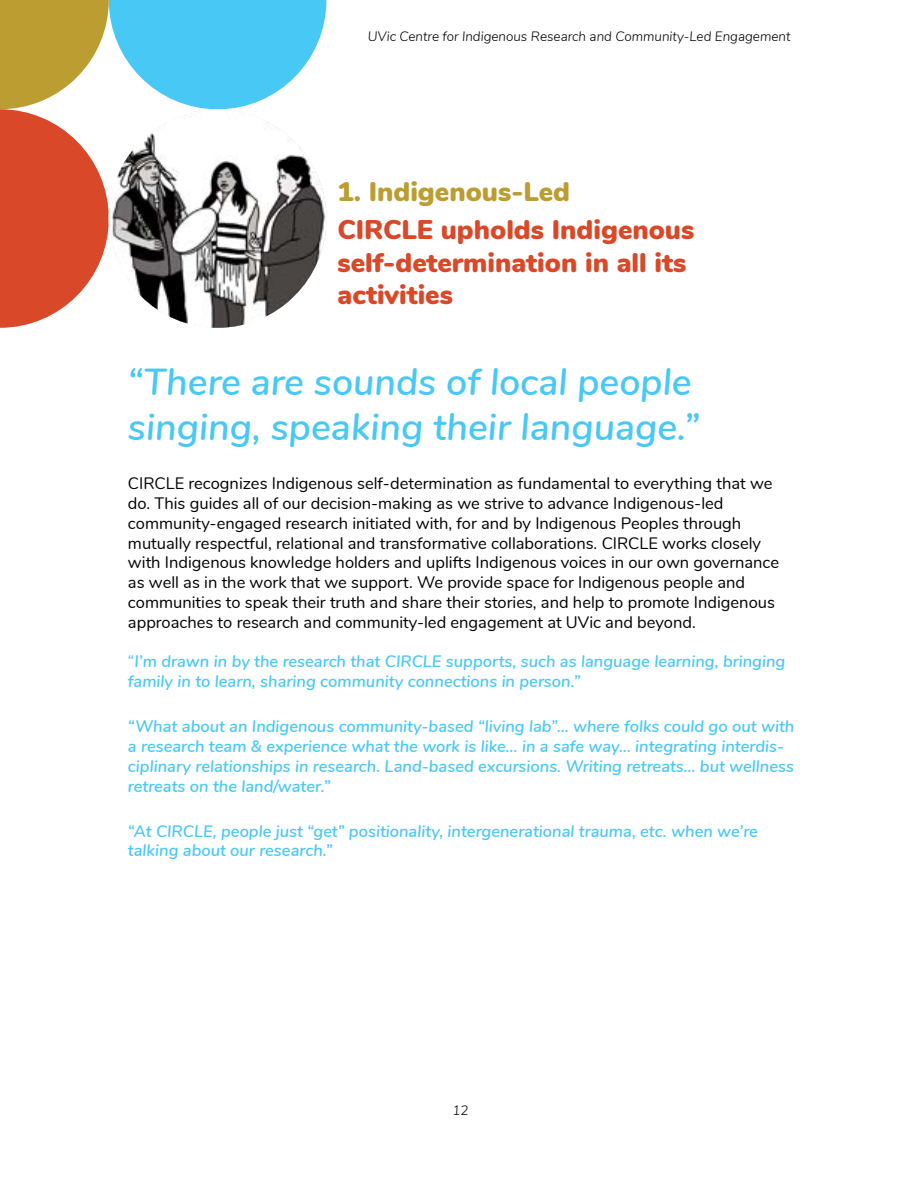
<style>
.page{position:relative;width:918px;height:1188px;background:#fff}
.page>*{position:absolute;margin:0;border:0;box-sizing:border-box;transform-origin:0 0}
.t1{font:italic 600 37.5px/45px "Nunito";color:#48c8f5}
.t2{font:900 27px/32.4px "Nunito";color:#d94828}
.t3{font:900 27px "Nunito";color:#bc9d31}
.t4{font:16.5px/19.8px "Nunito";color:#000}
.t5{font:italic 600 16.5px/19.8px "Nunito";color:#48c8f5}
.t6{font:italic 300 13.5px "Nunito";color:#000}
.s1{font-weight:400;font-style:normal}
</style>
<div class="page">
<svg style="left:0;top:0;width:326px;height:328px"></svg>
<img style="left:109px;top:109px;width:217px;height:219px">
<svg style="left:109px;top:109px;width:217px;height:219px"></svg>
<p class="t6" style="left:368px;top:26px;width:424px">UVic Centre for Indigenous Research and Community-Led Engagement</p>
<h2 class="t3" style="left:338px;top:171px;width:234px">1. Indigenous-Led</h2>
<h2 class="t2" style="left:338px;top:212px;width:358px">CIRCLE upholds Indigenous self-determination in all its activities</h2>
<h1 class="t1" style="left:128px;top:357px;width:573px">“There are sounds of local people singing, speaking their language.”</h1>
<p class="t4" style="left:128px;top:473px;width:653px">CIRCLE recognizes Indigenous self-determination as fundamental to everything that we do. This guides all of our decision-making as we strive to advance Indigenous-led community-engaged research initiated with, for and by Indigenous Peoples through mutually respectful, relational and transformative collaborations. CIRCLE works closely with Indigenous knowledge holders and uplifts Indigenous voices in our own governance as well as in the work that we support. We provide space for Indigenous people and communities to speak their truth and share their stories, and help to promote Indigenous approaches to research and community-led engagement at UVic and beyond.</p>
<p class="t5" style="left:128px;top:651px;width:659px"><span class="s1">“</span>I’m drawn in by the research that CIRCLE supports, such as language learning, bringing family in to learn, sharing community connections in person.”</p>
<p class="t5" style="left:128px;top:716px;width:668px">“What about an Indigenous community-based “living lab”… where folks could go out with a research team &amp; experience what the work is like… in a safe way… integrating interdis&shy;ciplinary relationships in research. Land-based excursions. Writing retreats… but wellness retreats on the land/water.”</p>
<p class="t5" style="left:128px;top:820px;width:631px">“At CIRCLE, people just “get” positionality, intergenerational trauma, etc. when we’re talking about our research.”</p>
<p class="t6" style="left:452px;top:1101px;width:18px">12</p>
</div>
